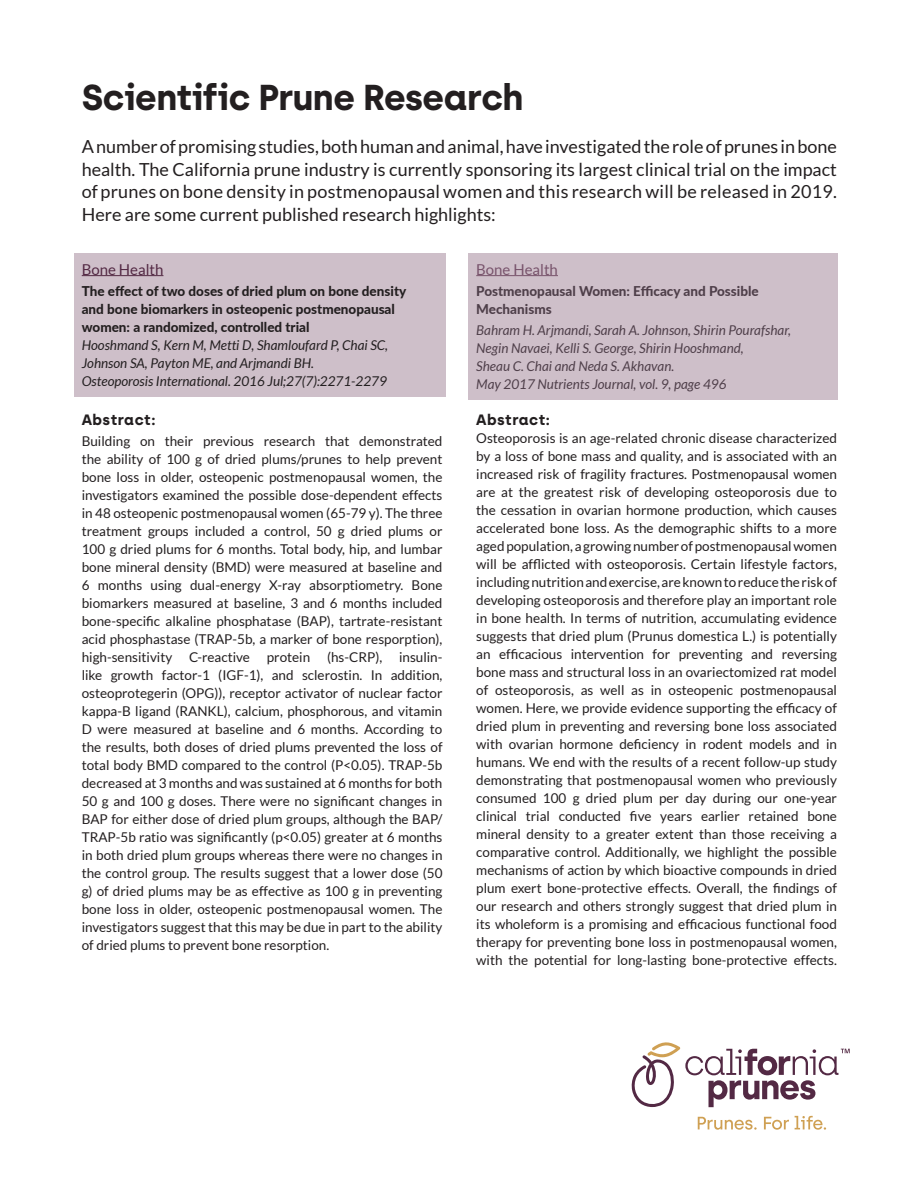
<style>
.page{position:relative;width:918px;height:1188px;background:#fff}
.page>*{position:absolute;margin:0;border:0;box-sizing:border-box;transform-origin:0 0}
._01_-_Main_Heading{font:700 36px "Archia";letter-spacing:-.02em;color:#231f20}
.FactSheets_-_Main_Te{font:18px/22.5px "Lato";color:#231f20;text-align:justify}
.Paragraph_Style_3{font:15px "Lato";color:#532944}
.Teritary_text{font:700 15px "Archia";letter-spacing:.03em;color:#231f20}
.Teritary_text-2{font:13.5px/18px "Lato";color:#231f20;text-align:justify}
.FactSheets_-_Main_Te-2{font:13.5px/18px "Lato";color:#231f20;text-align:justify}
.FactSheets_-_Main_Te-3{font:italic 13.5px/18px "Lato";color:#231f20}
.FactSheets_-_Main_Te-4{font:800 13.5px/18px "Lato";color:#231f20}
.FactSheets_-_Main_Te-5{font:italic 13.5px/18px "Lato";color:#000}
.Paragraph_Style_3-2{font:800 13.5px/18px "Lato";color:#000}
.Teritary_text-3{font:italic 13.5px "Lato";color:#000}
</style>
<div class="page">
<svg style="left:698px;top:1117px;width:59px;height:13px"></svg>
<svg style="left:764px;top:1117px;width:25px;height:13px"></svg>
<svg style="left:795px;top:1116px;width:31px;height:14px"></svg>
<svg style="left:631px;top:1042px;width:219px;height:65px"></svg>
<div style="left:74px;top:253px;width:372px;height:143px;background:#cebfc9"></div>
<hr style="left:82px;top:275px;width:81px;height:1px;background:#532944">
<div style="left:469px;top:253px;width:369px;height:147px;background:#cebfc9"></div>
<p class="_01_-_Main_Heading" style="left:82px;top:75px;width:443px">Scientific Prune Research</p>
<p class="FactSheets_-_Main_Te" style="left:82px;top:135px;width:757px">A number of promising studies, both human and animal, have investigated the role of prunes in bone health. The California prune industry is currently sponsoring its largest clinical trial on the impact of prunes on bone density in postmenopausal women and this research will be released in 2019.<br>Here are some current published research highlights:</p>
<p class="Paragraph_Style_3" style="left:82px;top:261px;width:83px">Bone Health</p>
<p class="FactSheets_-_Main_Te-4" style="left:82px;top:281px;width:326px">The effect of two doses of dried plum on bone density and bone biomarkers in osteopenic postmenopausal women: a randomized, controlled trial</p>
<p class="FactSheets_-_Main_Te-3" style="left:82px;top:336px;width:308px">Hooshmand S, Kern M, Metti D, Shamloufard P, Chai SC,<br>Johnson SA, Payton ME, and Arjmandi BH.</p>
<p class="FactSheets_-_Main_Te-3" style="left:82px;top:372px;width:307px">Osteoporosis International. 2016 Jul;27(7):2271-2279</p>
<p class="Teritary_text" style="left:82px;top:411px;width:75px">Abstract:</p>
<p class="FactSheets_-_Main_Te-2" style="left:82px;top:432px;width:362px">Building on their previous research that demonstrated the ability of 100 g of dried plums/prunes to help prevent bone loss in older, osteopenic postmenopausal women, the investigators examined the possible dose-dependent effects in 48 osteopenic postmenopausal women (65-79 y). The three treatment groups included a control, 50 g dried plums or 100 g dried plums for 6 months. Total body, hip, and lumbar bone mineral density (BMD) were measured at baseline and 6 months using dual-energy X-ray absorptiometry. Bone biomarkers measured at baseline, 3 and 6 months included bone-specific alkaline phosphatase (BAP), tartrate-resistant acid phosphastase (TRAP-5b, a marker of bone resporption), high-sensitivity C-reactive protein (hs-CRP), insulin&shy;like growth factor-1 (IGF-1), and sclerostin. In addition, osteoprotegerin (OPG)), receptor activator of nuclear factor kappa-B ligand (RANKL), calcium, phosphorous, and vitamin D were measured at baseline and 6 months. According to the results, both doses of dried plums prevented the loss of total body BMD compared to the control (P&lt;0.05). TRAP-5b decreased at 3 months and was sustained at 6 months for both 50 g and 100 g doses. There were no significant changes in BAP for either dose of dried plum groups, although the BAP/ TRAP-5b ratio was significantly (p&lt;0.05) greater at 6 months in both dried plum groups whereas there were no changes in the control group. The results suggest that a lower dose (50 g) of dried plums may be as effective as 100 g in preventing bone loss in older, osteopenic postmenopausal women. The investigators suggest that this may be due in part to the ability of dried plums to prevent bone resorption.</p>
<p class="Paragraph_Style_3" style="left:476px;top:261px;width:83px">Bone Health</p>
<p class="Paragraph_Style_3-2" style="left:476px;top:281px;width:284px">Postmenopausal Women: Efficacy and Possible<br>Mechanisms</p>
<p class="FactSheets_-_Main_Te-5" style="left:476px;top:322px;width:316px">Bahram H. Arjmandi, Sarah A. Johnson, Shirin Pourafshar,<br>Negin Navaei, Kelli S. George, Shirin Hooshmand,<br>Sheau C. Chai and Neda S. Akhavan.</p>
<p class="Teritary_text-3" style="left:476px;top:377px;width:252px">May 2017 Nutrients Journal, vol. 9, page 496</p>
<p class="Teritary_text" style="left:476px;top:411px;width:75px">Abstract:</p>
<p class="Teritary_text-2" style="left:476px;top:429px;width:362px">Osteoporosis is an age-related chronic disease characterized by a loss of bone mass and quality, and is associated with an increased risk of fragility fractures. Postmenopausal women are at the greatest risk of developing osteoporosis due to the cessation in ovarian hormone production, which causes accelerated bone loss. As the demographic shifts to a more aged population, a growing number of postmenopausal women will be afflicted with osteoporosis. Certain lifestyle factors, including nutrition and exercise, are known to reduce the risk of developing osteoporosis and therefore play an important role in bone health. In terms of nutrition, accumulating evidence suggests that dried plum (Prunus domestica L.) is potentially an efficacious intervention for preventing and reversing bone mass and structural loss in an ovariectomized rat model of osteoporosis, as well as in osteopenic postmenopausal women. Here, we provide evidence supporting the efficacy of dried plum in preventing and reversing bone loss associated with ovarian hormone deficiency in rodent models and in humans. We end with the results of a recent follow-up study demonstrating that postmenopausal women who previously consumed 100 g dried plum per day during our one-year clinical trial conducted five years earlier retained bone mineral density to a greater extent than those receiving a comparative control. Additionally, we highlight the possible mechanisms of action by which bioactive compounds in dried plum exert bone-protective effects. Overall, the findings of our research and others strongly suggest that dried plum in its wholeform is a promising and efficacious functional food therapy for preventing bone loss in postmenopausal women, with the potential for long-lasting bone-protective effects.</p>
</div>
